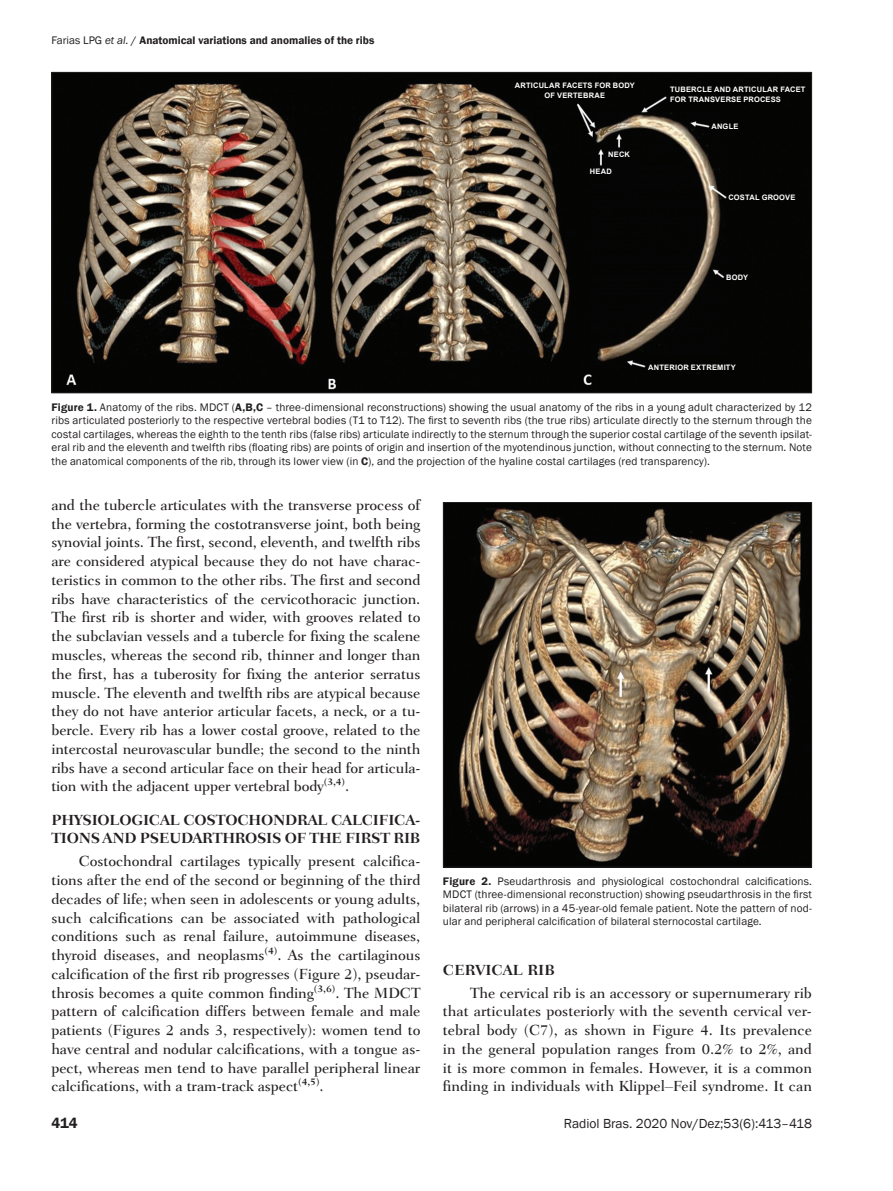
<style>
.page{position:relative;width:893px;height:1191px;background:#fff}
.page>*{position:absolute;margin:0;border:0;box-sizing:border-box;transform-origin:0 0}
.t1{font:500 15px/18.8px "Fairfield LT";letter-spacing:-.005em;color:#231f20;text-align:justify}
.t2{font:700 15px/18.8px "Fairfield LT";letter-spacing:-.015em;color:#231f20}
.t3{font:600 15px "Franklin Gothic";color:#231f20}
.t4{font:13.5px "Franklin Gothic";color:#231f20}
.t5{font:11.25px/13.5px "Franklin Gothic";letter-spacing:.01em;color:#231f20;text-align:justify}
.t6{font:600 11.25px "Franklin Gothic";color:#231f20}
.t7{font:700 7.5px/9.8px "Arial";letter-spacing:.025em;color:#fff;text-align:center}
.s1{font-weight:400}
.s2{font-weight:400;font-style:italic}
.s3{font-weight:500}
.s4{font-weight:600}
</style>
<div class="page">
<img style="left:445px;top:504px;width:365px;height:361px">
<div style="left:443px;top:502px;width:369px;height:365px;border:1px solid #231f20"></div>
<img style="left:53px;top:74px;width:757px;height:317px">
<p class="t6" style="left:51px;top:33px;width:324px"><span class="s1">Farias LPG</span> <span class="s2">et al.</span> <span class="s3">/</span> Anatomical variations and anomalies of the ribs</p>
<p class="t7" style="left:515px;top:81px;width:121px">ARTICULAR FACETS FOR BODY<br>OF VERTEBRAE</p>
<p class="t7" style="left:670px;top:85px;width:137px;text-align:left">TUBERCLE AND ARTICULAR FACET<br>FOR TRANSVERSE PROCESS</p>
<p class="t7" style="left:711px;top:122px;width:28px">ANGLE</p>
<p class="t7" style="left:608px;top:149px;width:23px">NECK</p>
<p class="t7" style="left:590px;top:167px;width:24px">HEAD</p>
<p class="t7" style="left:728px;top:193px;width:68px">COSTAL GROOVE</p>
<p class="t7" style="left:726px;top:273px;width:23px">BODY</p>
<p class="t7" style="left:648px;top:362px;width:89px">ANTERIOR EXTREMITY</p>
<p class="t5" style="left:52px;top:400px;width:762px"><span class="s4">Figure 1.</span> Anatomy of the ribs. MDCT (<span class="s4">A,B,C</span> – three-dimensional reconstructions) showing the usual anatomy of the ribs in a young adult characterized by 12 ribs articulated posteriorly to the respective vertebral bodies (T1 to T12). The first to seventh ribs (the true ribs) articulate directly to the sternum through the costal cartilages, whereas the eighth to the tenth ribs (false ribs) articulate indirectly to the sternum through the superior costal cartilage of the seventh ipsilat&shy;eral rib and the eleventh and twelfth ribs (floating ribs) are points of origin and insertion of the myotendinous junction, without connecting to the sternum. Note the anatomical components of the rib, through its lower view (in <span class="s4">C</span>), and the projection of the hyaline costal cartilages (red transparency).</p>
<p class="t1" style="left:51px;top:495px;width:370px">and the tubercle articulates with the transverse process of the vertebra, forming the costotransverse joint, both being synovial joints. The first, second, eleventh, and twelfth ribs are considered atypical because they do not have charac&shy;teristics in common to the other ribs. The first and second ribs have characteristics of the cervicothoracic junction.<br>The first rib is shorter and wider, with grooves related to the subclavian vessels and a tubercle for fixing the scalene muscles, whereas the second rib, thinner and longer than the first, has a tuberosity for fixing the anterior serratus muscle. The eleventh and twelfth ribs are atypical because they do not have anterior articular facets, a neck, or a tu&shy;bercle. Every rib has a lower costal groove, related to the intercostal neurovascular bundle; the second to the ninth ribs have a second articular face on their head for articula&shy;tion with the adjacent upper vertebral body<sup>(3,4)</sup>.</p>
<p class="t2" style="left:51px;top:810px;width:370px">PHYSIOLOGICAL COSTOCHONDRAL CALCIFICA-<br>TIONS AND PSEUDARTHROSIS OF THE FIRST RIB</p>
<p class="t1" style="left:51px;top:852px;width:370px;text-indent:27px">Costochondral cartilages typically present calcifica&shy;tions after the end of the second or beginning of the third decades of life; when seen in adolescents or young adults, such calcifications can be associated with pathological conditions such as renal failure, autoimmune diseases, thyroid diseases, and neoplasms<sup>(4)</sup>. As the cartilaginous calcification of the first rib progresses (Figure 2), pseudar&shy;throsis becomes a quite common finding<sup>(3,6)</sup>. The MDCT pattern of calcification differs between female and male patients (Figures 2 ands 3, respectively): women tend to have central and nodular calcifications, with a tongue as&shy;pect, whereas men tend to have parallel peripheral linear calcifications, with a tram-track aspect<sup>(4,5)</sup>.</p>
<p class="t5" style="left:443px;top:874px;width:370px"><span class="s4">Figure 2.</span> Pseudarthrosis and physiological costochondral calcifications.<br>MDCT (three-dimensional reconstruction) showing pseudarthrosis in the first bilateral rib (arrows) in a 45-year-old female patient. Note the pattern of nod&shy;ular and peripheral calcification of bilateral sternocostal cartilage.</p>
<p class="t2" style="left:443px;top:960px;width:113px">CERVICAL RIB</p>
<p class="t1" style="left:443px;top:983px;width:370px;text-indent:27px">The cervical rib is an accessory or supernumerary rib that articulates posteriorly with the seventh cervical ver&shy;tebral body (C7), as shown in Figure 4. Its prevalence in the general population ranges from 0.2% to 2%, and it is more common in females. However, it is a common finding in individuals with Klippel–Feil syndrome. It can</p>
<p class="t3" style="left:51px;top:1113px;width:28px">414</p>
<p class="t4" style="left:564px;top:1114px;width:250px">Radiol Bras. 2020 Nov/Dez;53(6):413–418</p>
</div>
